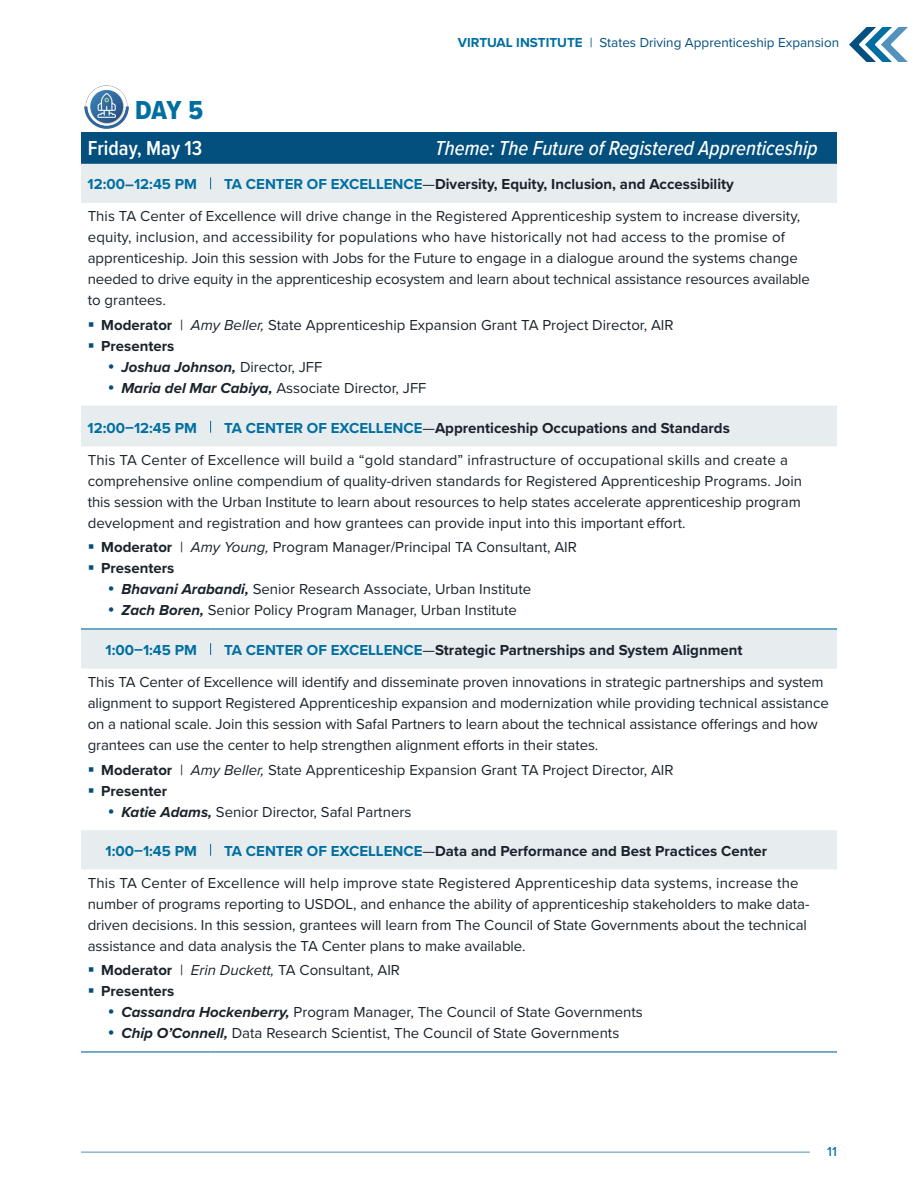
<style>
.page{position:relative;width:918px;height:1188px;background:#fff}
.page>*{position:absolute;margin:0;border:0;box-sizing:border-box;transform-origin:0 0}
.t1{font:27px "Proxima Nova Cond Extrabld";color:#006fa0}
.t2{font:italic 500 21px "Proxima Nova Cond";color:#fff}
.t3{font:600 21px "Proxima Nova Cond";color:#fff}
.t4{font:15px/21px "Proxima Nova";letter-spacing:-.005em;color:#1a232c}
.t5{font:700 15px "Proxima Nova";color:#1a232c}
.t6{font:700 15px "Proxima Nova";color:#006fa0}
.t7{font:italic 700 15px "Proxima Nova";color:#1a232c}
.t8{font:13.5px "Proxima Nova";color:#034f7e}
.t9{font:500 13.5px "Proxima Nova";color:#006fa0}
.s1{font-weight:700;color:#006fa0}
.s2{color:#006fa0}
.s3{font-weight:400}
.s4{font-weight:700}
.s5{font-style:italic}
.s6{font-weight:400;font-style:normal}
.s7{font-weight:700;font-style:italic}
</style>
<div class="page">
<svg style="left:849px;top:28px;width:58px;height:34px"></svg>
<hr style="left:81px;top:1152px;width:729px;height:1px;background:#5292bd">
<div style="left:81px;top:132px;width:756px;height:32px;background:#034f7e"></div>
<svg style="left:81px;top:164px;width:756px;height:705px"></svg>
<svg style="left:210px;top:177px;width:1px;height:12px"></svg>
<svg style="left:210px;top:421px;width:1px;height:12px"></svg>
<svg style="left:210px;top:643px;width:1px;height:12px"></svg>
<svg style="left:210px;top:844px;width:1px;height:12px"></svg>
<hr style="left:81px;top:628px;width:130px;height:2px;background:#006fa0">
<hr style="left:211px;top:628px;width:626px;height:2px;background:#006fa0">
<hr style="left:81px;top:1051px;width:130px;height:2px;background:#006fa0">
<hr style="left:211px;top:1051px;width:626px;height:2px;background:#006fa0">
<hr style="left:81px;top:406px;width:130px;height:1px;background:#e3e9ec">
<hr style="left:211px;top:406px;width:626px;height:1px;background:#e3e9ec">
<img style="left:84px;top:85px;width:45px;height:44px">
<svg style="left:89px;top:322px;width:4px;height:5px"></svg>
<svg style="left:89px;top:343px;width:4px;height:5px"></svg>
<svg style="left:109px;top:364px;width:5px;height:5px"></svg>
<svg style="left:109px;top:385px;width:5px;height:5px"></svg>
<svg style="left:89px;top:545px;width:4px;height:4px"></svg>
<svg style="left:89px;top:566px;width:4px;height:4px"></svg>
<svg style="left:109px;top:587px;width:5px;height:4px"></svg>
<svg style="left:109px;top:608px;width:5px;height:4px"></svg>
<svg style="left:89px;top:767px;width:4px;height:4px"></svg>
<svg style="left:89px;top:788px;width:4px;height:4px"></svg>
<svg style="left:109px;top:809px;width:5px;height:4px"></svg>
<p class="t8" style="left:458px;top:33px;width:383px"><span class="s1">VIRTUAL INSTITUTE</span> | States Driving Apprenticeship Expansion</p>
<h3 class="t1" style="left:135px;top:91px;width:70px">DAY 5</h3>
<h4 class="t3" style="left:88px;top:133px;width:116px">Friday, May 13</h4>
<h4 class="t2" style="left:435px;top:133px;width:384px">Theme: The Future of Registered Apprenticeship</h4>
<h5 class="t6" style="left:88px;top:173px;width:111px">12:00–12:45 PM</h5>
<h5 class="t5" style="left:224px;top:173px;width:511px"><span class="s2">TA CENTER OF EXCELLENCE</span><span class="s3">—</span>Diversity, Equity, Inclusion, and Accessibility</h5>
<p class="t4" style="left:88px;top:205px;width:724px">This TA Center of Excellence will drive change in the Registered Apprenticeship system to increase diversity, equity, inclusion, and accessibility for populations who have historically not had access to the promise of apprenticeship. Join this session with Jobs for the Future to engage in a dialogue around the systems change needed to drive equity in the apprenticeship ecosystem and learn about technical assistance resources available to grantees.</p>
<p class="t4" style="left:101px;top:314px;width:574px"><span class="s4">Moderator</span> | <span class="s5">Amy Beller,</span> State Apprenticeship Expansion Grant TA Project Director, AIR</p>
<p class="t5" style="left:101px;top:335px;width:75px">Presenters</p>
<p class="t7" style="left:121px;top:356px;width:202px">Joshua Johnson, <span class="s6">Director, JFF</span></p>
<p class="t4" style="left:121px;top:377px;width:307px"><span class="s7">Maria del Mar Cabiya,</span> Associate Director, JFF</p>
<h5 class="t6" style="left:88px;top:417px;width:111px">12:00–12:45 PM</h5>
<h5 class="t5" style="left:224px;top:417px;width:507px"><span class="s2">TA CENTER OF EXCELLENCE</span><span class="s3">—</span>Apprenticeship Occupations and Standards</h5>
<p class="t4" style="left:88px;top:449px;width:716px">This TA Center of Excellence will build a “gold standard” infrastructure of occupational skills and create a comprehensive online compendium of quality-driven standards for Registered Apprenticeship Programs. Join this session with the Urban Institute to learn about resources to help states accelerate apprenticeship program development and registration and how grantees can provide input into this important effort.</p>
<p class="t4" style="left:101px;top:536px;width:477px"><span class="s4">Moderator</span> | <span class="s5">Amy Young,</span> Program Manager/Principal TA Consultant, AIR</p>
<p class="t5" style="left:101px;top:557px;width:75px">Presenters</p>
<p class="t4" style="left:121px;top:578px;width:411px"><span class="s7">Bhavani Arabandi,</span> Senior Research Associate, Urban Institute</p>
<p class="t4" style="left:121px;top:599px;width:397px"><span class="s7">Zach Boren,</span> Senior Policy Program Manager, Urban Institute</p>
<h5 class="t6" style="left:106px;top:639px;width:93px">1:00–1:45 PM</h5>
<h5 class="t5" style="left:224px;top:639px;width:520px"><span class="s2">TA CENTER OF EXCELLENCE</span><span class="s3">—</span>Strategic Partnerships and System Alignment</h5>
<p class="t4" style="left:88px;top:671px;width:743px">This TA Center of Excellence will identify and disseminate proven innovations in strategic partnerships and system alignment to support Registered Apprenticeship expansion and modernization while providing technical assistance on a national scale. Join this session with Safal Partners to learn about the technical assistance offerings and how grantees can use the center to help strengthen alignment efforts in their states.</p>
<p class="t4" style="left:101px;top:759px;width:574px"><span class="s4">Moderator</span> | <span class="s5">Amy Beller,</span> State Apprenticeship Expansion Grant TA Project Director, AIR</p>
<p class="t5" style="left:101px;top:780px;width:67px">Presenter</p>
<p class="t4" style="left:121px;top:801px;width:291px"><span class="s7">Katie Adams,</span> Senior Director, Safal Partners</p>
<h5 class="t6" style="left:106px;top:840px;width:93px">1:00–1:45 PM</h5>
<h5 class="t5" style="left:224px;top:840px;width:545px"><span class="s2">TA CENTER OF EXCELLENCE</span><span class="s3">—</span>Data and Performance and Best Practices Center</h5>
<p class="t4" style="left:88px;top:872px;width:723px">This TA Center of Excellence will help improve state Registered Apprenticeship data systems, increase the number of programs reporting to USDOL, and enhance the ability of apprenticeship stakeholders to make data&shy;driven decisions. In this session, grantees will learn from The Council of State Governments about the technical assistance and data analysis the TA Center plans to make available.</p>
<p class="t4" style="left:101px;top:959px;width:300px"><span class="s4">Moderator</span> | <span class="s5">Erin Duckett,</span> TA Consultant, AIR</p>
<p class="t5" style="left:101px;top:980px;width:75px">Presenters</p>
<p class="t4" style="left:121px;top:1001px;width:523px"><span class="s7">Cassandra Hockenberry,</span> Program Manager, The Council of State Governments</p>
<p class="t4" style="left:121px;top:1022px;width:499px"><span class="s7">Chip O’Connell,</span> Data Research Scientist, The Council of State Governments</p>
<p class="t9" style="left:827px;top:1141px;width:11px">11</p>
</div>
